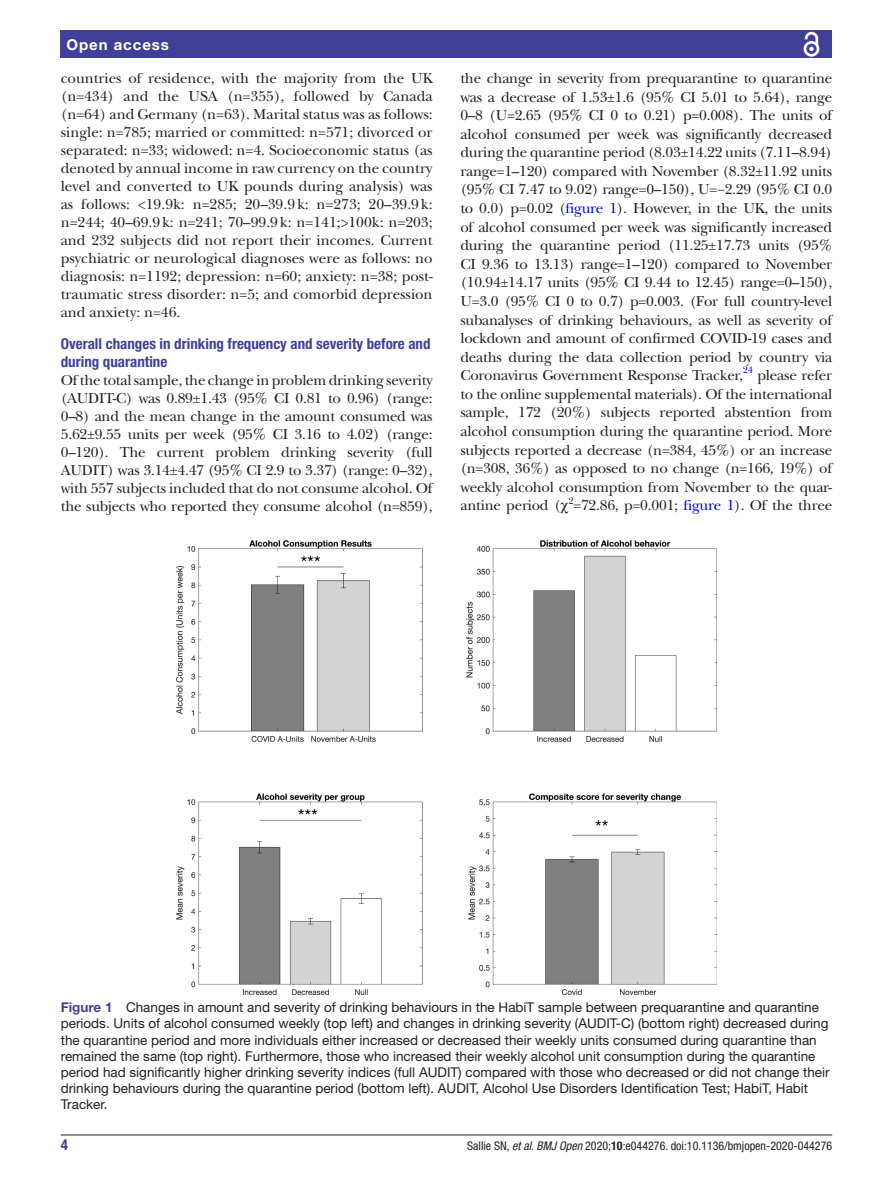
<style>
.page{position:relative;width:893px;height:1191px;background:#fff}
.page>*{position:absolute;margin:0;border:0;box-sizing:border-box;transform-origin:0 0}
.t1{font:15px/18.6px "New Baskerville";letter-spacing:-.015em;color:#231f20;text-align:justify}
.t2{font:700 condensed 15px/18px "Helvetica Neue LT Std";color:#414099}
.t3{font:700 15px "Helvetica Neue LT Std";letter-spacing:.065em;color:#fff}
.t4{font:13.5px/16.2px "Helvetica Neue LT Std";color:#231f20}
.t5{font:condensed 12px "Helvetica Neue LT Std";color:#231f20}
.t6{font:9.9px "New Baskerville";color:#00f}
.t7{font:9.9px "New Baskerville";color:#231f20}
.s1{color:#00f}
.s2{font-weight:700;color:#414099}
.s3{font-style:italic}
.s4{font-weight:700}
</style>
<div class="page">
<hr style="left:61px;top:1134px;width:771px;height:1px;background:#231f20">
<div style="left:61px;top:31px;width:771px;height:27px;background:#414099"></div>
<svg style="left:803px;top:31px;width:17px;height:26px"></svg>
<img style="left:176px;top:540px;width:540px;height:454px">
<p class="t3" style="left:66px;top:35px;width:104px">Open access</p>
<p class="t1" style="left:61px;top:69px;width:373px;line-height:18px">countries of residence, with the majority from the UK (n=434) and the USA (n=355), followed by Canada (n=64) and Germany (n=63). Marital status was as follows: single: n=785; married or committed: n=571; divorced or separated: n=33; widowed: n=4. Socioeconomic status (as denoted by annual income in raw currency on the country level and converted to UK pounds during analysis) was as follows: &lt;19.9k: n=285; 20–39.9k: n=273; 20–39.9k: n=244; 40–69.9k: n=241; 70–99.9k: n=141;&gt;100k: n=203; and 232 subjects did not report their incomes. Current psychiatric or neurological diagnoses were as follows: no diagnosis: n=1192; depression: n=60; anxiety: n=38; post&shy;traumatic stress disorder: n=5; and comorbid depression and anxiety: n=46.</p>
<p class="t2" style="left:61px;top:334px;width:371px">Overall changes in drinking frequency and severity before and during quarantine</p>
<p class="t1" style="left:61px;top:371px;width:373px;line-height:18px">Of the total sample, the change in problem drinking severity (AUDIT-C) was 0.89±1.43 (95% CI 0.81 to 0.96) (range:<br>0–8) and the mean change in the amount consumed was 5.62±9.55 units per week (95% CI 3.16 to 4.02) (range:<br>0–120). The current problem drinking severity (full AUDIT) was 3.14±4.47 (95% CI 2.9 to 3.37) (range: 0–32), with 557 subjects included that do not consume alcohol. Of the subjects who reported they consume alcohol (n=859),</p>
<p class="t1" style="left:460px;top:69px;width:373px">the change in severity from prequarantine to quarantine was a decrease of 1.53±1.6 (95% CI 5.01 to 5.64), range 0–8 (U=2.65 (95% CI 0 to 0.21) p=0.008). The units of alcohol consumed per week was significantly decreased during the quarantine period (8.03±14.22 units (7.11–8.94) range=1–120) compared with November (8.32±11.92 units (95% CI 7.47 to 9.02) range=0–150), U=−2.29 (95% CI 0.0 to 0.0) p=0.02 (<span class="s1">figure 1</span>). However, in the UK, the units of alcohol consumed per week was significantly increased during the quarantine period (11.25±17.73 units (95% CI 9.36 to 13.13) range=1–120) compared to November (10.94±14.17 units (95% CI 9.44 to 12.45) range=0–150), U=3.0 (95% CI 0 to 0.7) p=0.003. (For full country-level subanalyses of drinking behaviours, as well as severity of lockdown and amount of confirmed COVID-19 cases and deaths during the data collection period by country via Coronavirus Government Response Tracker,</p>
<p class="t6" style="left:743px;top:364px;width:12px">24</p>
<p class="t1" style="left:460px;top:366px;width:373px;text-indent:297px">please refer to the online supplemental materials). Of the international sample, 172 (20%) subjects reported abstention from alcohol consumption during the quarantine period. More subjects reported a decrease (n=384, 45%) or an increase (n=308, 36%) as opposed to no change (n=166, 19%) of weekly alcohol consumption from November to the quar&shy;antine period (</p>
<p class="t7" style="left:568px;top:494px;width:7px">2</p>
<p class="t1" style="left:573px;top:496px;width:260px">=72.86, p=0.001; <span class="s1">figure 1</span>). Of the three</p>
<p class="t4" style="left:61px;top:999px;width:770px"><span class="s2">Figure 1</span> Changes in amount and severity of drinking behaviours in the HabiT sample between prequarantine and quarantine periods. Units of alcohol consumed weekly (top left) and changes in drinking severity (AUDIT-C) (bottom right) decreased during the quarantine period and more individuals either increased or decreased their weekly units consumed during quarantine than remained the same (top right). Furthermore, those who increased their weekly alcohol unit consumption during the quarantine period had significantly higher drinking severity indices (full AUDIT) compared with those who decreased or did not change their drinking behaviours during the quarantine period (bottom left). AUDIT, Alcohol Use Disorders Identification Test; HabiT, Habit Tracker.</p>
<p class="t2" style="left:61px;top:1135px;width:9px">4</p>
<p class="t5" style="left:467px;top:1138px;width:366px">Sallie SN, <span class="s3">et al</span>. <span class="s3">BMJ Open</span> 2020;<span class="s4">10</span>:e044276. doi:10.1136/bmjopen-2020-044276</p>
</div>
